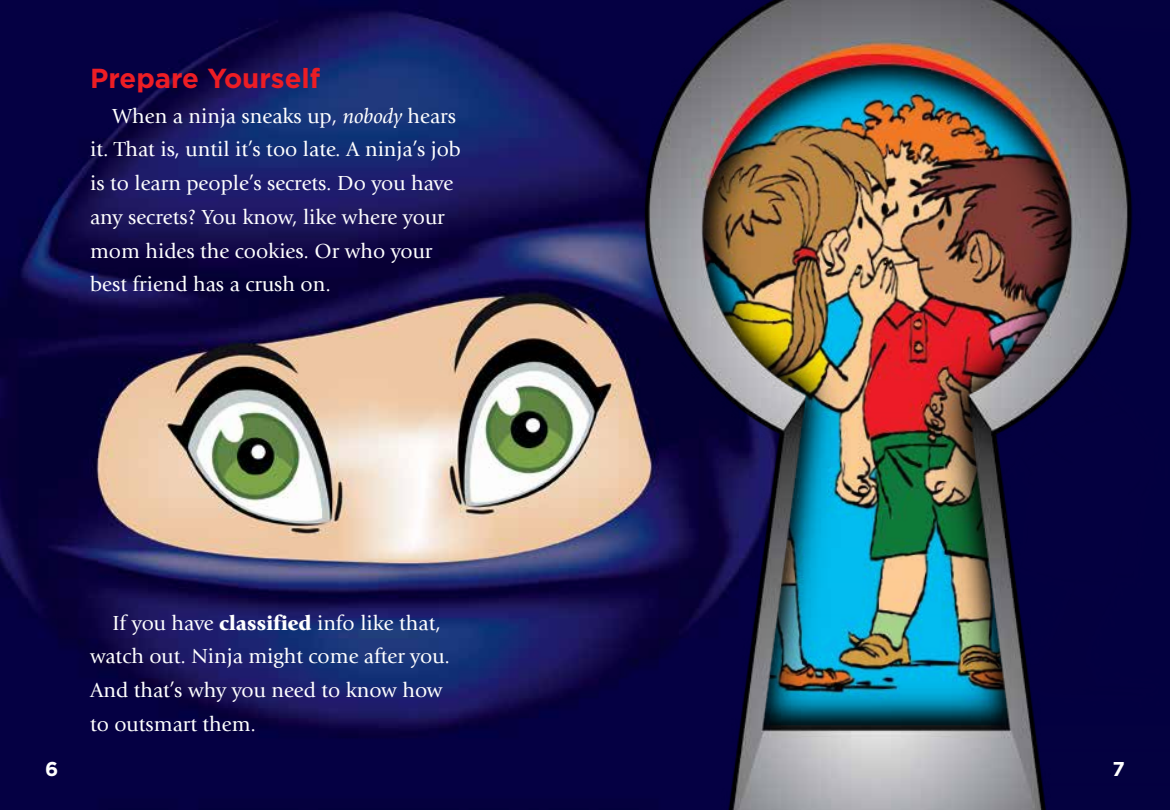
<style>
.page{position:relative;width:1170px;height:810px;background:#fff}
.page>*{position:absolute;margin:0;border:0;box-sizing:border-box;transform-origin:0 0}
.t1{font:700 27.5px "Gotham";color:#ed1d24}
.t2{font:21.25px/33.8px "Giovanni";color:#fff}
.t3{font:700 20px "Gotham";color:#fff}
.s1{font-style:italic}
.s2{font-weight:900}
</style>
<div class="page">
<div style="left:1149px;top:0;width:21px;height:810px;background:#030040"></div>
<img style="left:0;top:0;width:632px;height:810px">
<img style="left:632px;top:0;width:517px;height:810px">
<p class="t1" style="left:90px;top:62px;width:232px">Prepare Yourself</p>
<p class="t2" style="left:90px;top:99px;width:373px;text-indent:23px">When a ninja sneaks up, <span class="s1">nobody</span> hears it. That is, until it’s too late. A ninja’s job is to learn people’s secrets. Do you have any secrets? You know, like where your mom hides the cookies. Or who your best friend has a crush on.</p>
<p class="t2" style="left:90px;top:606px;width:362px;text-indent:23px">If you have <span class="s2">classified</span> info like that, watch out. Ninja might come after you.<br>And that’s why you need to know how to outsmart them.</p>
<p class="t3" style="left:45px;top:758px;width:15px">6</p>
<p class="t3" style="left:1113px;top:758px;width:14px">7</p>
</div>
